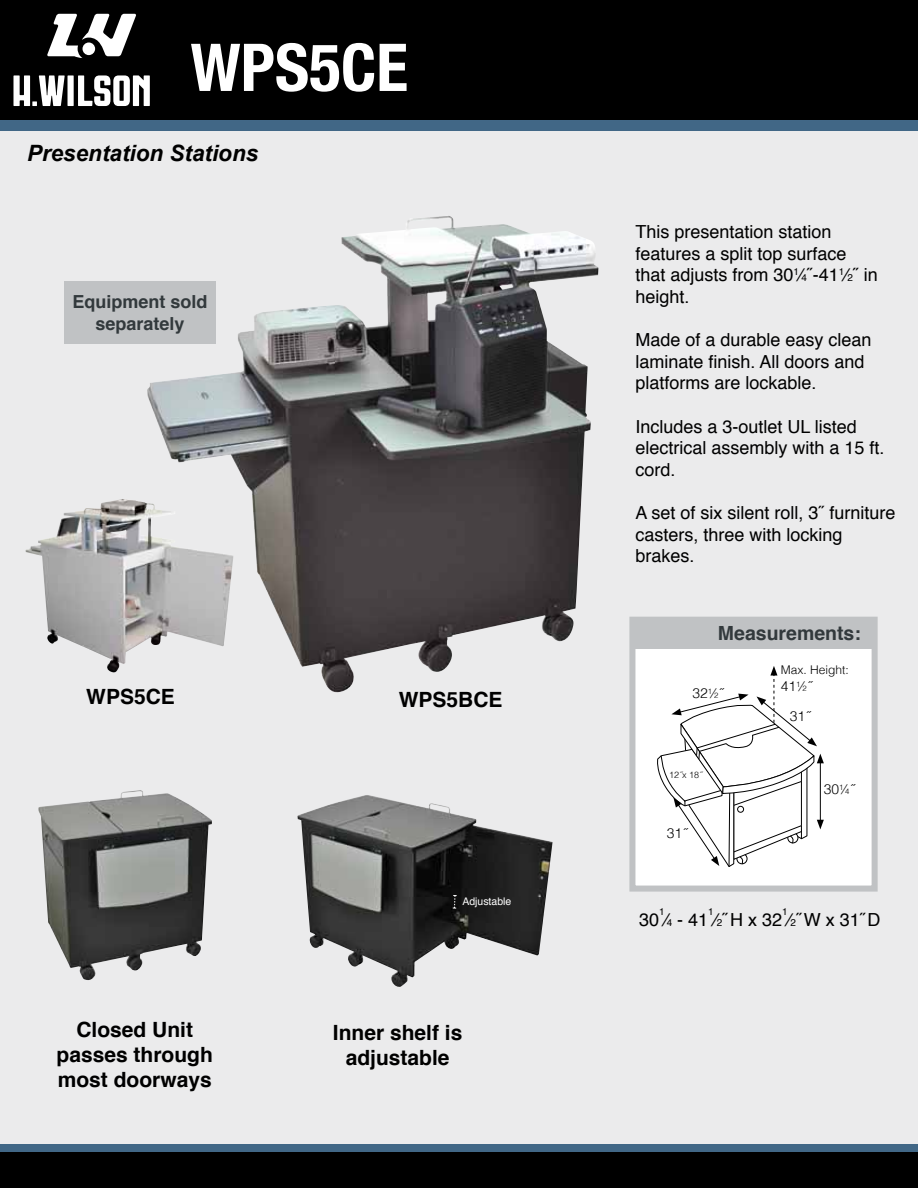
<style>
.page{position:relative;width:918px;height:1188px;background:#fff}
.page>*{position:absolute;margin:0;border:0;box-sizing:border-box;transform-origin:0 0}
.t1{font:700 condensed 66px "Helvetica Neue";color:#fff}
.t2{font:italic 700 22.5px "Arial";color:#000}
.t3{font:700 21px/25.2px "Helvetica";color:#000;text-align:center}
.t4{font:700 19.5px "Helvetica";color:#32393c}
.t5{font:18px/21.6px "Helvetica";color:#000}
.t6{font:700 18px/21.6px "Helvetica";color:#32393c;text-align:center}
.t7{font:300 13.8px "Helvetica";color:#000}
.t8{font:300 12px "Helvetica";color:#000}
.t9{font:10.5px "Helvetica";color:#fff}
.t10{font:9.9px "Helvetica";color:#000}
.t11{font:300 9px "Helvetica";color:#000}
.s1{font-size:9.9px}
.s2{font-size:7.65px}
</style>
<div class="page">
<div style="left:0;top:131px;width:918px;height:1013px;background:#ebebec"></div>
<div style="left:0;top:1144px;width:918px;height:8px;background:#416786"></div>
<div style="left:0;top:1152px;width:918px;height:36px;background:#000"></div>
<div style="left:0;top:120px;width:918px;height:11px;background:#416786"></div>
<div style="left:0;top:0;width:918px;height:120px;background:#000"></div>
<svg style="left:47px;top:14px;width:89px;height:44px"></svg>
<div style="left:83px;top:43px;width:12px;height:12px;background:#fff;border-radius:50%"></div>
<svg style="left:13px;top:75px;width:52px;height:31px"></svg>
<div style="left:68px;top:75px;width:6px;height:31px;background:#fff"></div>
<svg style="left:78px;top:75px;width:72px;height:31px"></svg>
<div style="left:629px;top:617px;width:249px;height:275px;background:#fff;border:6px solid #c0c2c4"></div>
<div style="left:631px;top:617px;width:244px;height:32px;background:#c0c2c4"></div>
<img style="left:26px;top:499px;width:121px;height:173px">
<img style="left:38px;top:790px;width:174px;height:190px">
<img style="left:297px;top:795px;width:256px;height:192px">
<img style="left:147px;top:216px;width:452px;height:477px">
<svg style="left:657px;top:666px;width:167px;height:201px"></svg>
<div style="left:64px;top:281px;width:152px;height:63px;background:#c0c2c4"></div>
<svg style="left:453px;top:895px;width:4px;height:14px"></svg>
<h1 class="t1" style="left:190px;top:28px;width:219px">WPS5CE</h1>
<p class="t2" style="left:27px;top:139px;width:233px">Presentation Stations</p>
<p class="t6" style="left:72px;top:291px;width:137px">Equipment sold separately</p>
<p class="t3" style="left:86px;top:685px;width:90px">WPS5CE</p>
<p class="t3" style="left:399px;top:687px;width:105px">WPS5BCE</p>
<p class="t3" style="left:57px;top:1017px;width:158px">Closed Unit passes through most doorways</p>
<p class="t9" style="left:462px;top:893px;width:51px">Adjustable</p>
<p class="t3" style="left:333px;top:1020px;width:131px">Inner shelf is adjustable</p>
<p class="t5" style="left:635px;top:222px;width:244px">This presentation station features a split top surface that adjusts from 30<sup>1</sup>⁄<span class="s1">4</span>˝-41<sup>1</sup>⁄<span class="s1">2</span>˝ in height.</p>
<p class="t5" style="left:635px;top:330px;width:238px">Made of a durable easy clean laminate finish. All doors and platforms are lockable.</p>
<p class="t5" style="left:635px;top:416px;width:251px">Includes a 3-outlet UL listed electrical assembly with a 15 ft. cord.</p>
<p class="t5" style="left:635px;top:502px;width:262px">A set of six silent roll, 3˝ furniture casters, three with locking brakes.</p>
<p class="t4" style="left:718px;top:618px;width:145px">Measurements:</p>
<p class="t7" style="left:692px;top:685px;width:32px">32<sup>1</sup>⁄<span class="s2">2</span>˝</p>
<p class="t11" style="left:669px;top:770px;width:35px">12˝x 18˝</p>
<p class="t7" style="left:667px;top:824px;width:22px">31˝</p>
<p class="t8" style="left:781px;top:663px;width:70px">Max. Height:</p>
<p class="t7" style="left:781px;top:678px;width:32px">41<sup>1</sup>⁄<span class="s2">2</span>˝</p>
<p class="t7" style="left:790px;top:707px;width:22px">31˝</p>
<p class="t7" style="left:824px;top:781px;width:32px">30<sup>1</sup>⁄<span class="s2">4</span>˝</p>
<p class="t10" style="left:659px;top:904px;width:7px">1</p>
<p class="t10" style="left:708px;top:904px;width:7px">1</p>
<p class="t10" style="left:782px;top:904px;width:7px">1</p>
<p class="t5" style="left:639px;top:909px;width:243px">30 ⁄<span class="s1">4</span> - 41 ⁄<span class="s1">2</span>˝H x 32 ⁄<span class="s1">2</span>˝W x 31˝D</p>
</div>
